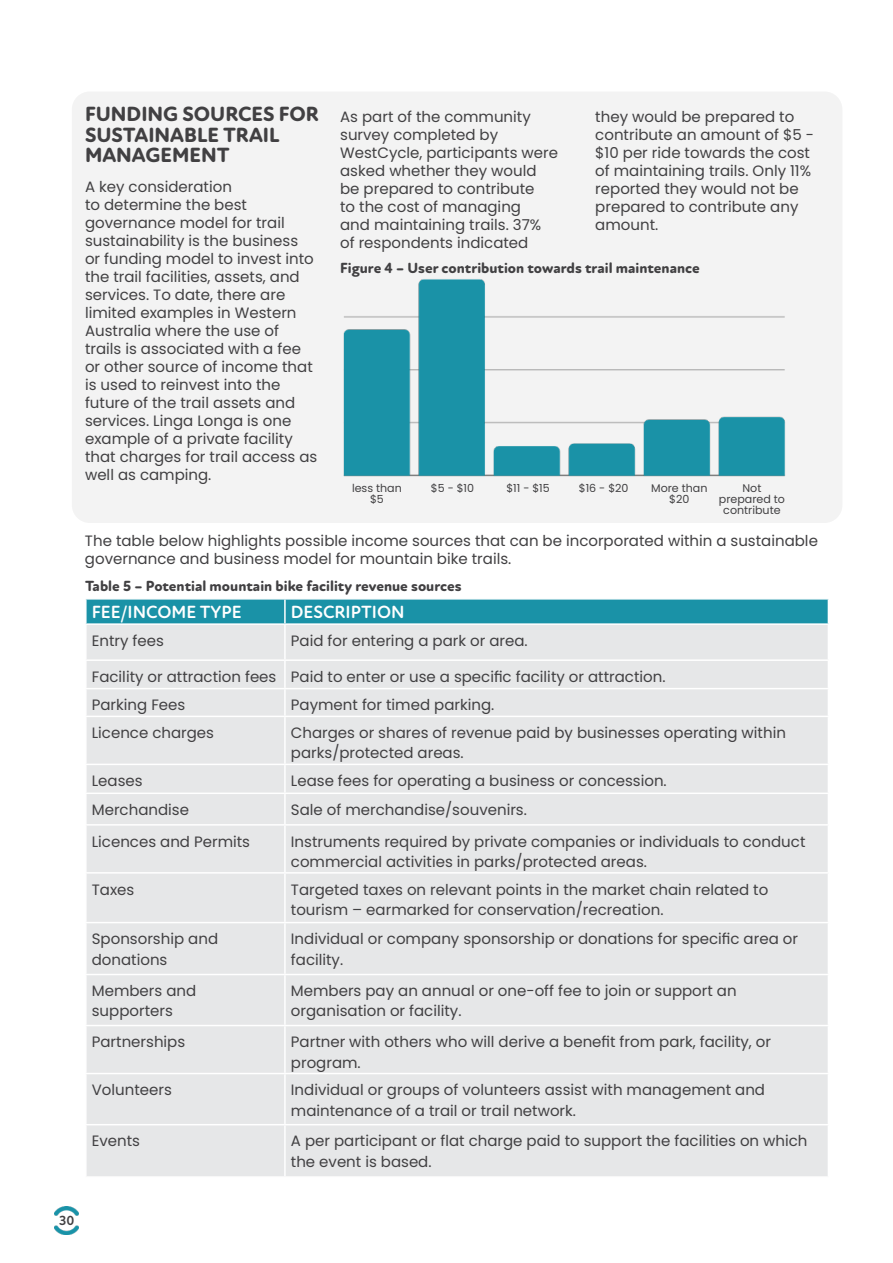
<style>
.page{position:relative;width:893px;height:1263px;background:#fff}
.page>*{position:absolute;margin:0;border:0;box-sizing:border-box;transform-origin:0 0}
.t1{font:800 21px/20.2px "Atten Round New";color:#414042}
.t2{font:700 18px "Atten Round New";color:#fff}
.t3{font:15px/18px "Poppins";color:#414042}
.t4{font:800 15px "Atten Round New";color:#414042}
.t5{font:700 13.5px "Atten Round New";color:#414042}
.t6{font:11.1px/11.1px "Poppins";color:#414042;text-align:center}
</style>
<div class="page">
<img style="left:55px;top:1206px;width:24px;height:28px">
<div style="left:72px;top:91px;width:770px;height:432px;background:#f3f3f3;border-radius:18px"></div>
<div style="left:87px;top:625px;width:741px;height:551px;background:#e6e7e8"></div>
<div style="left:86px;top:599px;width:743px;height:24px;background:#1a92a7"></div>
<hr style="left:284px;top:625px;width:2px;height:34px;background:#fff">
<hr style="left:85px;top:659px;width:200px;height:2px;background:#fff">
<hr style="left:285px;top:659px;width:544px;height:2px;background:#fff">
<hr style="left:284px;top:661px;width:2px;height:27px;background:#fff">
<hr style="left:85px;top:688px;width:200px;height:1px;background:#fff">
<hr style="left:285px;top:688px;width:544px;height:1px;background:#fff">
<hr style="left:284px;top:689px;width:2px;height:27px;background:#fff">
<hr style="left:85px;top:716px;width:200px;height:1px;background:#fff">
<hr style="left:285px;top:716px;width:544px;height:1px;background:#fff">
<hr style="left:284px;top:717px;width:2px;height:47px;background:#fff">
<hr style="left:85px;top:764px;width:200px;height:1px;background:#fff">
<hr style="left:285px;top:764px;width:544px;height:1px;background:#fff">
<hr style="left:284px;top:765px;width:2px;height:27px;background:#fff">
<hr style="left:85px;top:792px;width:200px;height:2px;background:#fff">
<hr style="left:285px;top:792px;width:544px;height:2px;background:#fff">
<hr style="left:284px;top:794px;width:2px;height:30px;background:#fff">
<hr style="left:85px;top:824px;width:200px;height:2px;background:#fff">
<hr style="left:285px;top:824px;width:544px;height:2px;background:#fff">
<hr style="left:284px;top:826px;width:2px;height:46px;background:#fff">
<hr style="left:85px;top:872px;width:200px;height:2px;background:#fff">
<hr style="left:285px;top:872px;width:544px;height:2px;background:#fff">
<hr style="left:284px;top:874px;width:2px;height:48px;background:#fff">
<hr style="left:85px;top:922px;width:200px;height:1px;background:#fff">
<hr style="left:285px;top:922px;width:544px;height:1px;background:#fff">
<hr style="left:284px;top:923px;width:2px;height:51px;background:#fff">
<hr style="left:85px;top:974px;width:200px;height:1px;background:#fff">
<hr style="left:285px;top:974px;width:544px;height:1px;background:#fff">
<hr style="left:284px;top:975px;width:2px;height:50px;background:#fff">
<hr style="left:85px;top:1025px;width:200px;height:1px;background:#fff">
<hr style="left:285px;top:1025px;width:544px;height:1px;background:#fff">
<hr style="left:284px;top:1026px;width:2px;height:47px;background:#fff">
<hr style="left:85px;top:1073px;width:200px;height:1px;background:#fff">
<hr style="left:285px;top:1073px;width:544px;height:1px;background:#fff">
<hr style="left:284px;top:1074px;width:2px;height:50px;background:#fff">
<hr style="left:85px;top:1124px;width:200px;height:1px;background:#fff">
<hr style="left:285px;top:1124px;width:544px;height:1px;background:#fff">
<hr style="left:284px;top:1125px;width:2px;height:51px;background:#fff">
<img style="left:343px;top:279px;width:443px;height:198px">
<h1 class="t1" style="left:85px;top:105px;width:235px">FUNDING SOURCES FOR<br>SUSTAINABLE TRAIL<br>MANAGEMENT</h1>
<p class="t3" style="left:85px;top:178px;width:234px">A key consideration<br>to determine the best governance model for trail sustainability is the business<br>or funding model to invest into the trail facilities, assets, and services. To date, there are limited examples in Western<br>Australia where the use of trails is associated with a fee or other source of income that is used to reinvest into the future of the trail assets and services. Linga Longa is one example of a private facility that charges for trail access as well as camping.</p>
<p class="t3" style="left:340px;top:108px;width:219px">As part of the community survey completed by<br>WestCycle, participants were asked whether they would be prepared to contribute<br>to the cost of managing<br>and maintaining trails. 37% of respondents indicated</p>
<p class="t3" style="left:595px;top:108px;width:220px">they would be prepared to contribute an amount of $5 - $10 per ride towards the cost of maintaining trails. Only 11% reported they would not be prepared to contribute any amount.</p>
<p class="t4" style="left:340px;top:259px;width:361px">Figure 4 – User contribution towards trail maintenance</p>
<p class="t6" style="left:352px;top:482px;width:51px">less than $5</p>
<p class="t6" style="left:431px;top:482px;width:45px">$5 - $10</p>
<p class="t6" style="left:506px;top:482px;width:45px">$11 - $15</p>
<p class="t6" style="left:579px;top:482px;width:51px">$16 - $20</p>
<p class="t6" style="left:651px;top:482px;width:58px">More than $20</p>
<p class="t6" style="left:719px;top:482px;width:68px">Not prepared to contribute</p>
<p class="t3" style="left:85px;top:531px;width:734px">The table below highlights possible income sources that can be incorporated within a sustainable governance and business model for mountain bike trails.</p>
<p class="t4" style="left:85px;top:577px;width:378px">Table 5 – Potential mountain bike facility revenue sources</p>
<p class="t2" style="left:92px;top:601px;width:151px">FEE/INCOME TYPE</p>
<p class="t2" style="left:291px;top:601px;width:115px">DESCRIPTION</p>
<p class="t3" style="left:92px;top:632px;width:74px">Entry fees</p>
<p class="t3" style="left:291px;top:632px;width:238px">Paid for entering a park or area.</p>
<p class="t3" style="left:92px;top:662px;width:575px;line-height:28.5px">Facility or attraction fees Paid to enter or use a specific facility or attraction.<br>Parking Fees</p>
<p class="t3" style="left:291px;top:696px;width:205px">Payment for timed parking.</p>
<p class="t3" style="left:92px;top:724px;width:124px">Licence charges</p>
<p class="t3" style="left:291px;top:723px;width:497px;line-height:20.2px">Charges or shares of revenue paid by businesses operating within parks/protected areas.</p>
<p class="t3" style="left:92px;top:772px;width:52px">Leases</p>
<p class="t3" style="left:291px;top:772px;width:377px">Lease fees for operating a business or concession.</p>
<p class="t3" style="left:92px;top:801px;width:99px">Merchandise</p>
<p class="t3" style="left:291px;top:801px;width:237px">Sale of merchandise/souvenirs.</p>
<p class="t3" style="left:92px;top:832px;width:160px">Licences and Permits</p>
<p class="t3" style="left:291px;top:831px;width:516px;line-height:20.2px">Instruments required by private companies or individuals to conduct commercial activities in parks/protected areas.</p>
<p class="t3" style="left:92px;top:880px;width:44px">Taxes</p>
<p class="t3" style="left:291px;top:879px;width:479px;line-height:20.2px">Targeted taxes on relevant points in the market chain related to tourism – earmarked for conservation/recreation.</p>
<p class="t3" style="left:92px;top:929px;width:128px;line-height:20.2px">Sponsorship and donations</p>
<p class="t3" style="left:291px;top:929px;width:509px;line-height:20.2px">Individual or company sponsorship or donations for specific area or facility.</p>
<p class="t3" style="left:92px;top:981px;width:106px;line-height:20.2px">Members and supporters</p>
<p class="t3" style="left:291px;top:981px;width:447px;line-height:20.2px">Members pay an annual or one-off fee to join or support an organisation or facility.</p>
<p class="t3" style="left:92px;top:1033px;width:95px">Partnerships</p>
<p class="t3" style="left:291px;top:1032px;width:482px;line-height:20.2px">Partner with others who will derive a benefit from park, facility, or program.</p>
<p class="t3" style="left:92px;top:1081px;width:82px">Volunteers</p>
<p class="t3" style="left:291px;top:1080px;width:476px;line-height:20.2px">Individual or groups of volunteers assist with management and maintenance of a trail or trail network.</p>
<p class="t3" style="left:92px;top:1132px;width:50px">Events</p>
<p class="t3" style="left:291px;top:1131px;width:518px;line-height:20.2px">A per participant or flat charge paid to support the facilities on which the event is based.</p>
<p class="t5" style="left:59px;top:1212px;width:17px">30</p>
</div>
